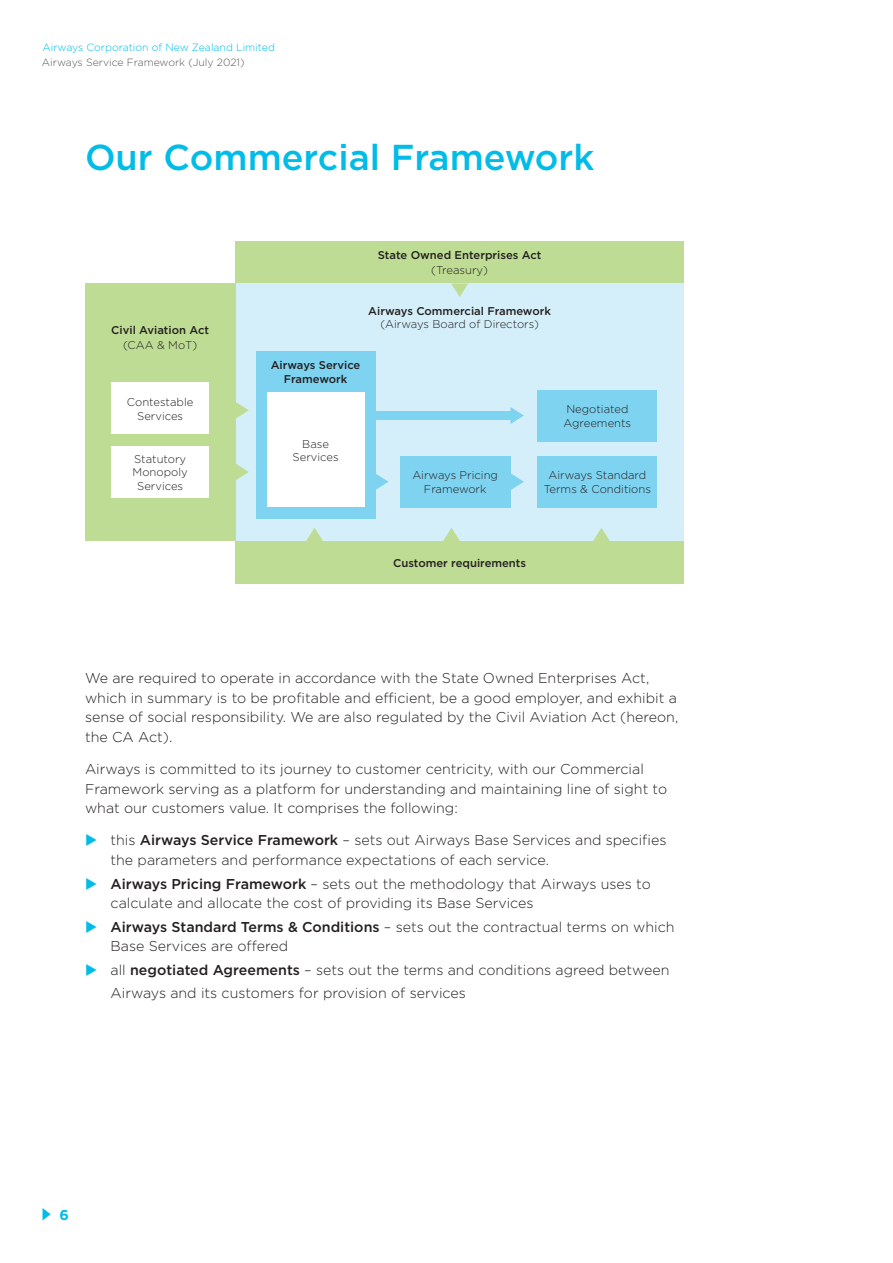
<style>
.page{position:relative;width:893px;height:1263px;background:#fff}
.page>*{position:absolute;margin:0;border:0;box-sizing:border-box;transform-origin:0 0}
.Section_Header{font:500 36px "Gotham";color:#02bce8}
.Body_9_5pt{font:300 14.25px/19.5px "Gotham";color:#231f20}
.t1{font:700 14.25px "Gotham";color:#02bce8}
.Diagram_Text{font:300 11.25px/13.5px "Gotham";color:#231f20;text-align:center}
.Diagram_Text-2{font:500 11.25px/13.5px "Gotham";color:#231f20;text-align:center}
.t2{font:300 10.5px "Gotham";color:#02bce8}
.t3{font:300 10.5px "Gotham";color:#57585a}
.s1{font-weight:500}
</style>
<div class="page">
<div style="left:235px;top:241px;width:449px;height:42px;background:#bedc93"></div>
<div style="left:235px;top:541px;width:449px;height:43px;background:#bedc93"></div>
<div style="left:235px;top:283px;width:449px;height:258px;background:#d4eff9"></div>
<div style="left:85px;top:283px;width:150px;height:258px;background:#bedc93"></div>
<div style="left:256px;top:351px;width:119px;height:168px;background:#7ed3f0"></div>
<div style="left:111px;top:383px;width:98px;height:51px;background:#fff"></div>
<div style="left:111px;top:446px;width:98px;height:51px;background:#fff"></div>
<div style="left:267px;top:393px;width:98px;height:114px;background:#fff"></div>
<div style="left:400px;top:456px;width:110px;height:51px;background:#7ed3f0"></div>
<div style="left:538px;top:456px;width:119px;height:51px;background:#7ed3f0"></div>
<div style="left:538px;top:390px;width:119px;height:51px;background:#7ed3f0"></div>
<svg style="left:306px;top:528px;width:17px;height:13px"></svg>
<svg style="left:235px;top:402px;width:14px;height:17px"></svg>
<svg style="left:510px;top:407px;width:14px;height:17px"></svg>
<svg style="left:375px;top:473px;width:13px;height:17px"></svg>
<svg style="left:510px;top:473px;width:14px;height:17px"></svg>
<svg style="left:235px;top:463px;width:14px;height:17px"></svg>
<svg style="left:443px;top:528px;width:17px;height:13px"></svg>
<svg style="left:451px;top:283px;width:17px;height:14px"></svg>
<svg style="left:593px;top:528px;width:17px;height:13px"></svg>
<div style="left:375px;top:411px;width:135px;height:9px;background:#7ed3f0"></div>
<svg style="left:43px;top:1208px;width:8px;height:12px"></svg>
<p class="t2" style="left:43px;top:40px;width:234px">Airways Corporation of New Zealand Limited</p>
<p class="t3" style="left:42px;top:56px;width:204px">Airways Service Framework (July 2021)</p>
<p class="Section_Header" style="left:85px;top:134px;width:511px">Our Commercial Framework</p>
<p class="Diagram_Text-2" style="left:111px;top:323px;width:99px">Civil Aviation Act</p>
<p class="Diagram_Text" style="left:123px;top:338px;width:76px">(CAA &amp; MoT)</p>
<p class="Diagram_Text" style="left:127px;top:395px;width:68px">Contestable<br>Services</p>
<p class="Diagram_Text" style="left:133px;top:452px;width:57px">Statutory<br>Monopoly<br>Services</p>
<p class="Diagram_Text-2" style="left:378px;top:248px;width:165px">State Owned Enterprises Act</p>
<p class="Diagram_Text" style="left:431px;top:263px;width:58px">(Treasury)</p>
<p class="Diagram_Text-2" style="left:368px;top:304px;width:184px">Airways Commercial Framework</p>
<p class="Diagram_Text" style="left:380px;top:317px;width:160px">(Airways Board of Directors)</p>
<p class="Diagram_Text-2" style="left:271px;top:359px;width:91px">Airways Service<br>Framework</p>
<p class="Diagram_Text" style="left:293px;top:437px;width:48px">Base<br>Services</p>
<p class="Diagram_Text" style="left:564px;top:402px;width:69px;text-align:left">Negotiated<br>Agreements</p>
<p class="Diagram_Text" style="left:412px;top:468px;width:87px">Airways Pricing<br>Framework</p>
<p class="Diagram_Text" style="left:544px;top:468px;width:109px">Airways Standard<br>Terms &amp; Conditions</p>
<p class="Diagram_Text-2" style="left:393px;top:556px;width:135px">Customer requirements</p>
<p class="Body_9_5pt" style="left:85px;top:668px;width:595px">We are required to operate in accordance with the State Owned Enterprises Act, which in summary is to be profitable and efficient, be a good employer, and exhibit a sense of social responsibility. We are also regulated by the Civil Aviation Act (hereon, the CA Act).</p>
<p class="Body_9_5pt" style="left:85px;top:759px;width:584px">Airways is committed to its journey to customer centricity, with our Commercial<br>Framework serving as a platform for understanding and maintaining line of sight to what our customers value. It comprises the following:</p>
<p class="Body_9_5pt" style="left:111px;top:830px;width:557px">this <span class="s1">Airways Service Framework</span> – sets out Airways Base Services and specifies the parameters and performance expectations of each service.</p>
<p class="Body_9_5pt" style="left:111px;top:873px;width:542px"><span class="s1">Airways Pricing Framework</span> – sets out the methodology that Airways uses to calculate and allocate the cost of providing its Base Services</p>
<p class="Body_9_5pt" style="left:111px;top:917px;width:565px"><span class="s1">Airways Standard Terms &amp; Conditions</span> – sets out the contractual terms on which<br>Base Services are offered</p>
<p class="Body_9_5pt" style="left:111px;top:958px;width:560px;line-height:22.5px">all <span class="s1">negotiated Agreements</span> – sets out the terms and conditions agreed between<br>Airways and its customers for provision of services</p>
<p class="t1" style="left:60px;top:1205px;width:11px">6</p>
</div>
